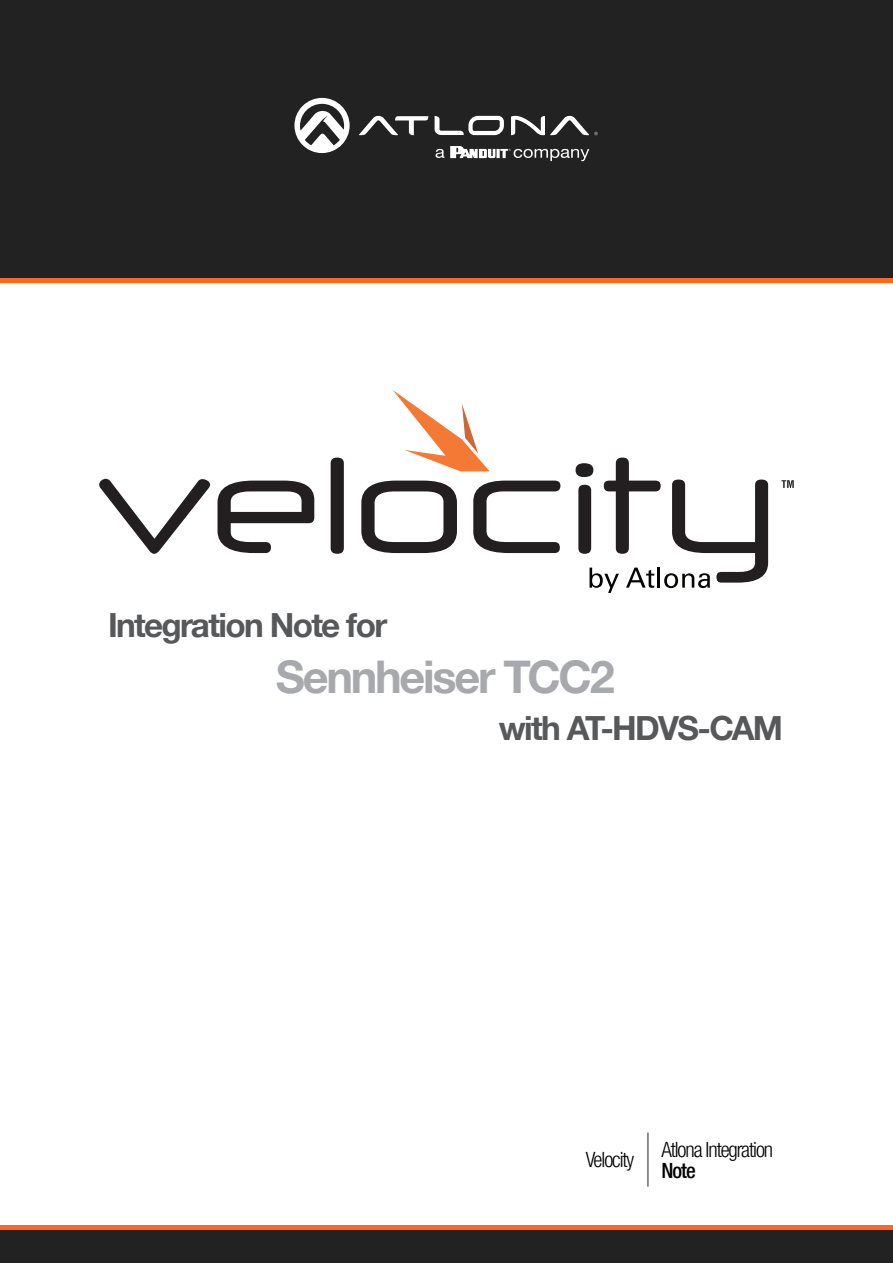
<style>
.page{position:relative;width:893px;height:1263px;background:#fff}
.page>*{position:absolute;margin:0;border:0;box-sizing:border-box;transform-origin:0 0}
.Product_Type_First_P{font:700 45px "Helvetica Neue LTW1 G";letter-spacing:-.05em;color:#a8a9ad}
.Product_Type_First_P-2{font:700 33.3px "Helvetica Neue LTW1 G";letter-spacing:-.05em;color:#57585a}
.t1{font:300 condensed 21px "Helvetica Neue LTW1 G";letter-spacing:-.05em;color:#000}
.t2{font:500 condensed 21px "Helvetica Neue LTW1 G";color:#000}
</style>
<div class="page">
<hr style="left:648px;top:1132px;width:1px;height:54px;background:#231f20">
<div style="left:0;top:0;width:893px;height:279px;background:#222"></div>
<div style="left:0;top:1227px;width:893px;height:36px;background:#222"></div>
<svg style="left:435px;top:116px;width:69px;height:19px"></svg>
<svg style="left:359px;top:116px;width:70px;height:19px"></svg>
<svg style="left:511px;top:116px;width:87px;height:19px"></svg>
<svg style="left:294px;top:98px;width:56px;height:55px"></svg>
<svg style="left:436px;top:149px;width:8px;height:9px"></svg>
<svg style="left:450px;top:146px;width:139px;height:15px"></svg>
<hr style="left:0;top:278px;width:893px;height:4px;background:#ff661c">
<hr style="left:0;top:1225px;width:893px;height:4px;background:#ff661c">
<svg style="left:99px;top:479px;width:111px;height:75px"></svg>
<svg style="left:218px;top:481px;width:96px;height:72px"></svg>
<div style="left:331px;top:458px;width:13px;height:96px;background:#231f20;border-radius:6px"></div>
<svg style="left:361px;top:481px;width:96px;height:72px"></svg>
<svg style="left:473px;top:481px;width:87px;height:72px"></svg>
<svg style="left:393px;top:390px;width:97px;height:81px"></svg>
<svg style="left:781px;top:480px;width:13px;height:8px"></svg>
<svg style="left:576px;top:458px;width:192px;height:135px"></svg>
<p class="Product_Type_First_P-2" style="left:108px;top:604px;width:281px">Integration Note for</p>
<p class="Product_Type_First_P" style="left:276px;top:649px;width:340px">Sennheiser TCC2</p>
<p class="Product_Type_First_P-2" style="left:499px;top:707px;width:286px">with AT-HDVS-CAM</p>
<p class="t1" style="left:586px;top:1147px;width:50px">Velocity</p>
<p class="t1" style="left:662px;top:1137px;width:113px">Atlona Integration</p>
<p class="t2" style="left:662px;top:1158px;width:36px">Note</p>
</div>
